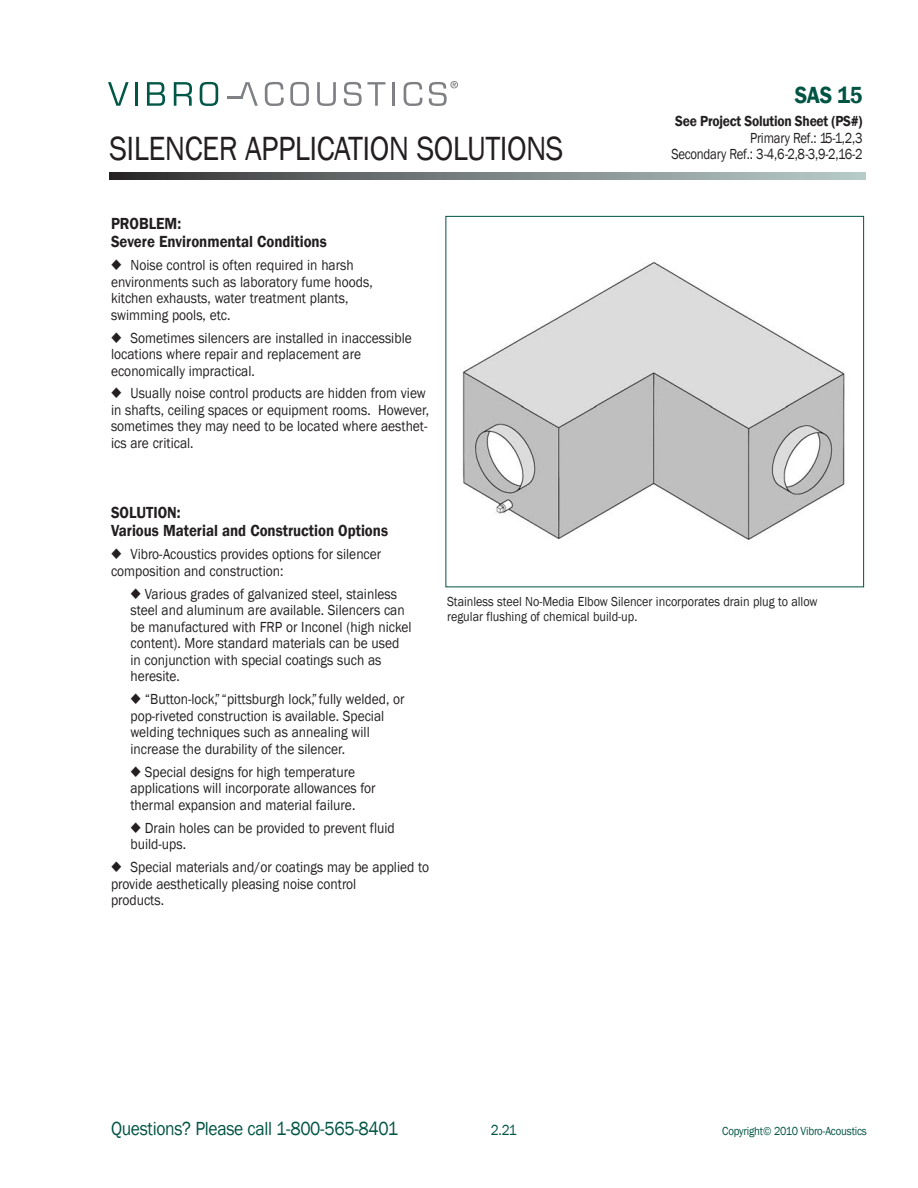
<style>
.page{position:relative;width:918px;height:1188px;background:#fff}
.page>*{position:absolute;margin:0;border:0;box-sizing:border-box;transform-origin:0 0}
.t1{font:34.5px "Franklin Gothic";letter-spacing:-.02em;color:#231f20;scale:.9 1}
.t2{font:600 24px "Franklin Gothic";color:#005443;scale:.9 1}
.t3{font:19.5px "Franklin Gothic";letter-spacing:-.02em;color:#005443;scale:.9 1}
.t4{font:600 16.5px/18px "Franklin Gothic";color:#231f20;scale:.9 1}
.t5{font:15px/16.5px "Franklin Gothic";color:#231f20;scale:.9 1}
.t6{font:15px/16.5px "Franklin Gothic";letter-spacing:-.02em;color:#231f20;text-align:right;scale:.85 1}
.t7{font:600 15px "Franklin Gothic";letter-spacing:-.02em;color:#231f20;scale:.9 1}
.t8{font:15px "Franklin Gothic";color:#005443;scale:.9 1}
.t9{font:13.5px/15px "Franklin Gothic";color:#231f20;scale:.9 1}
.t10{font:12px "Franklin Gothic";letter-spacing:-.02em;color:#005443;scale:.9 1}
</style>
<div class="page">
<svg style="left:110px;top:172px;width:756px;height:7px"></svg>
<svg style="left:108px;top:82px;width:21px;height:24px"></svg>
<hr style="left:135px;top:82px;width:3px;height:24px;background:#005746">
<svg style="left:147px;top:82px;width:18px;height:24px"></svg>
<svg style="left:174px;top:82px;width:18px;height:24px"></svg>
<svg style="left:200px;top:82px;width:18px;height:24px"></svg>
<svg style="left:227px;top:82px;width:31px;height:24px"></svg>
<svg style="left:265px;top:82px;width:19px;height:24px"></svg>
<svg style="left:290px;top:82px;width:19px;height:24px"></svg>
<svg style="left:317px;top:82px;width:19px;height:24px"></svg>
<svg style="left:343px;top:82px;width:42px;height:24px"></svg>
<hr style="left:393px;top:82px;width:2px;height:24px;background:#7e8083">
<svg style="left:404px;top:82px;width:18px;height:24px"></svg>
<svg style="left:428px;top:81px;width:30px;height:25px"></svg>
<img style="left:462px;top:261px;width:383px;height:279px">
<div style="left:446px;top:216px;width:418px;height:371px;border:1px solid #005443"></div>
<h1 class="t1" style="left:110px;top:128px;width:506px">SILENCER APPLICATION SOLUTIONS</h1>
<p class="t4" style="left:111px;top:214px;width:241px">Problem:<br>Severe environmental Conditions</p>
<p class="t5" style="left:111px;top:257px;width:292px;text-indent:19px">Noise control is often required in harsh environments such as laboratory fume hoods, kitchen exhausts, water treatment plants, swimming pools, etc.</p>
<p class="t5" style="left:111px;top:329px;width:336px;text-indent:19px">Sometimes silencers are installed in inaccessible locations where repair and replacement are economically impractical.</p>
<p class="t5" style="left:111px;top:385px;width:355px;text-indent:19px">Usually noise control products are hidden from view in shafts, ceiling spaces or equipment rooms. However, sometimes they may need to be located where aesthet&shy;ics are critical.</p>
<h2 class="t2" style="left:795px;top:81px;width:76px">SAS 15</h2>
<p class="t7" style="left:675px;top:113px;width:210px">See Project Solution Sheet (PS#)</p>
<p class="t6" style="left:671px;top:129px;width:226px">Primary Ref.: 15-1,2,3<br>Secondary Ref.: 3-4,6-2,8-3,9-2,16-2</p>
<p class="t4" style="left:111px;top:504px;width:309px">Solution:<br>Various material and Construction options</p>
<p class="t5" style="left:111px;top:546px;width:302px;text-indent:19px">Vibro-Acoustics provides options for silencer composition and construction:</p>
<p class="t5" style="left:131px;top:585px;width:314px;text-indent:14px">Various grades of galvanized steel, stainless steel and aluminum are available. Silencers can be manufactured with FRP or Inconel (high nickel content). More standard materials can be used in conjunction with special coatings such as heresite.</p>
<p class="t5" style="left:131px;top:691px;width:306px;text-indent:14px">“Button-lock”, “pittsburgh lock”, fully welded, or pop-riveted construction is available. Special welding techniques such as annealing will increase the durability of the silencer.</p>
<p class="t5" style="left:131px;top:763px;width:274px;text-indent:14px">Special designs for high temperature applications will incorporate allowances for thermal expansion and material failure.</p>
<p class="t5" style="left:131px;top:819px;width:295px;text-indent:14px">Drain holes can be provided to prevent fluid build-ups.</p>
<p class="t5" style="left:111px;top:859px;width:355px;text-indent:19px">Special materials and/or coatings may be applied to provide aesthetically pleasing noise control<br>products.</p>
<p class="t9" style="left:447px;top:594px;width:413px">Stainless steel No-Media Elbow Silencer incorporates drain plug to allow regular flushing of chemical build-up.</p>
<h3 class="t3" style="left:111px;top:1117px;width:321px">Questions? Please call 1-800-565-8401</h3>
<p class="t8" style="left:491px;top:1121px;width:30px">2.21</p>
<p class="t10" style="left:722px;top:1124px;width:162px">Copyright© 2010 Vibro-Acoustics</p>
</div>
